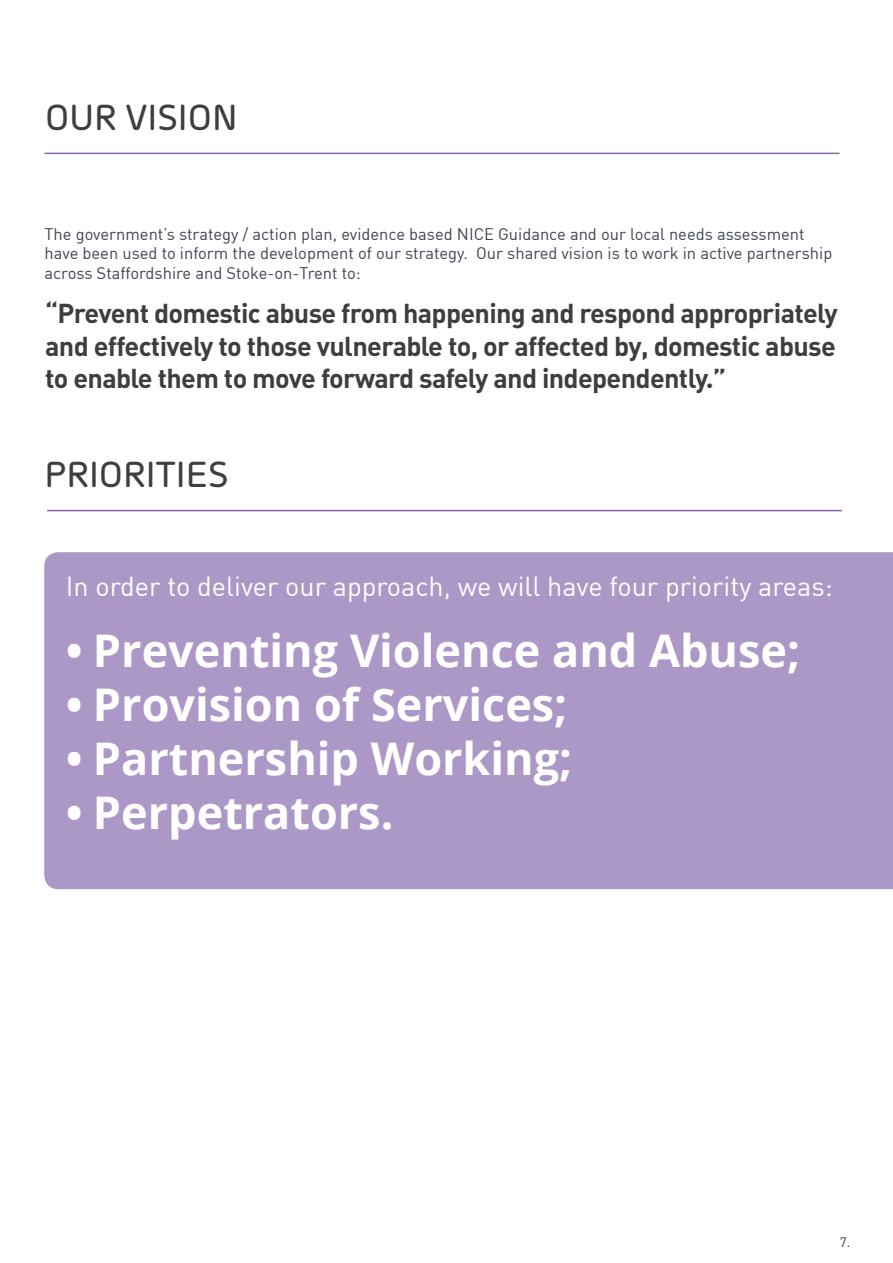
<style>
.page{position:relative;width:893px;height:1263px;background:#fff}
.page>*{position:absolute;margin:0;border:0;box-sizing:border-box;transform-origin:0 0}
.t1{font:700 45px "Open Sans";color:#fff}
.t2{font:500 36px "Morebi Rounded";color:#3e3e3f}
.t3{font:27px/32.4px "DIN Bold Alternate";letter-spacing:-.025em;color:#3e3e3f;text-align:justify}
.t4{font:27px "DIN";color:#fff}
.t5{font:16.5px/19.8px "DIN";color:#40444e}
.t6{font:13.5px "DIN";color:#3e3e3f}
</style>
<div class="page">
<div style="left:44px;top:552px;width:849px;height:338px;background:#ab98c7"></div>
<hr style="left:47px;top:510px;width:795px;height:1px;background:#8265ac">
<hr style="left:45px;top:153px;width:794px;height:1px;background:#8265ac">
<p class="t2" style="left:45px;top:91px;width:194px">OUR VISION</p>
<p class="t5" style="left:45px;top:223px;width:789px">The government’s strategy / action plan, evidence based NICE Guidance and our local needs assessment have been used to inform the development of our strategy. Our shared vision is to work in active partnership across Staffordshire and Stoke-on-Trent to:</p>
<p class="t3" style="left:45px;top:296px;width:794px">“Prevent domestic abuse from happening and respond appropriately and effectively to those vulnerable to, or affected by, domestic abuse to enable them to move forward safely and independently.”</p>
<p class="t2" style="left:45px;top:448px;width:186px">PRIORITIES</p>
<p class="t4" style="left:66px;top:570px;width:768px">In order to deliver our approach, we will have four priority areas:</p>
<p class="t1" style="left:66px;top:619px;width:736px">• Preventing Violence and Abuse;</p>
<p class="t1" style="left:66px;top:673px;width:503px">• Provision of Services;</p>
<p class="t1" style="left:66px;top:727px;width:508px">• Partnership Working;</p>
<p class="t1" style="left:66px;top:781px;width:329px">• Perpetrators.</p>
<p class="t6" style="left:840px;top:1233px;width:12px">7.</p>
</div>
